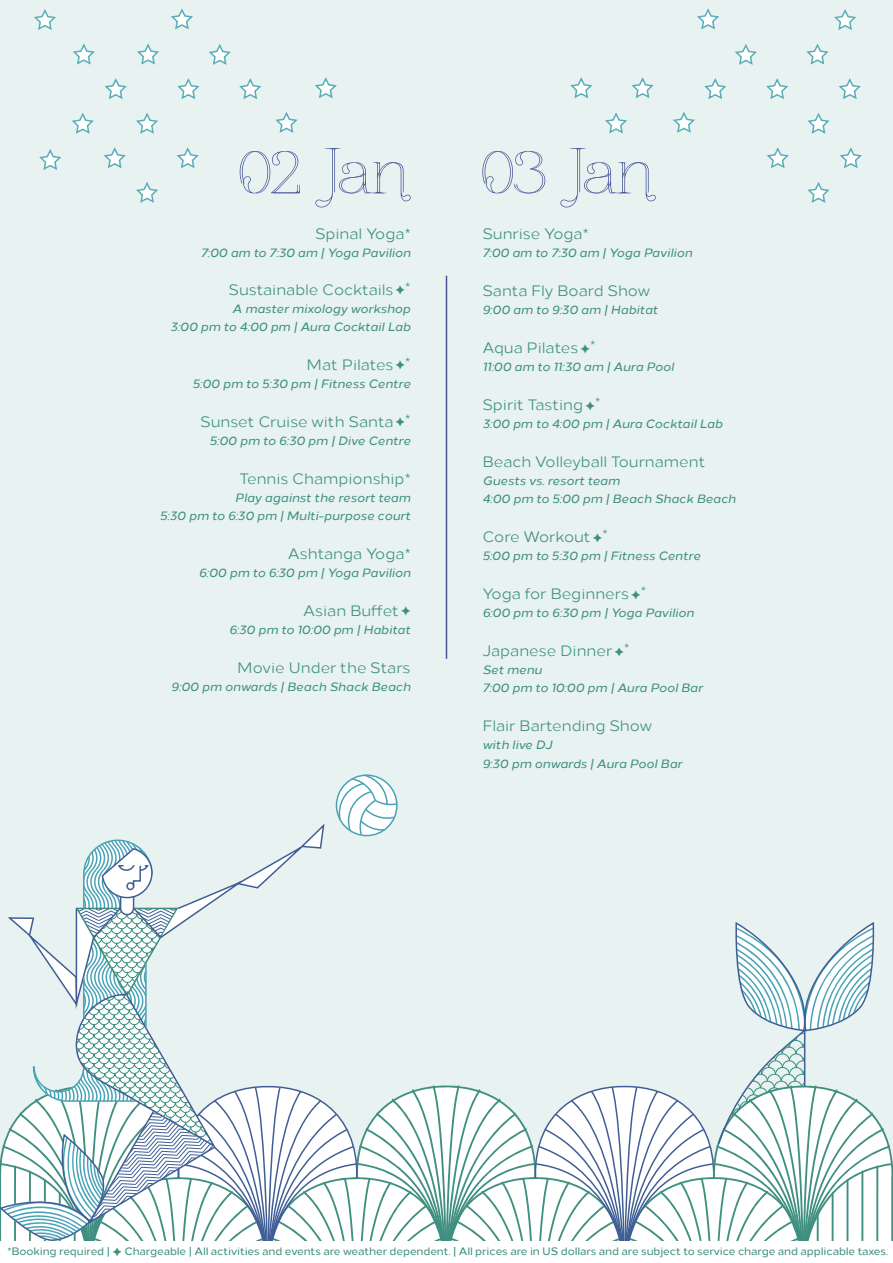
<style>
.page{position:relative;width:893px;height:1263px;background:#e7f2f1}
.page>*{position:absolute;margin:0;border:0;box-sizing:border-box;transform-origin:0 0}
.t1{font:15px "Loew";color:#409081}
.t2{font:13.5px "Loew";color:#409081}
.t3{font:italic 500 12px/18px "Loew";color:#409081}
.t4{font:500 10.65px "Loew";letter-spacing:-.01em;color:#409081}
</style>
<div class="page">
<svg style="left:240px;top:151px;width:60px;height:42px"></svg>
<svg style="left:315px;top:148px;width:96px;height:59px"></svg>
<svg style="left:482px;top:151px;width:63px;height:42px"></svg>
<svg style="left:560px;top:148px;width:96px;height:59px"></svg>
<svg style="left:137px;top:43px;width:22px;height:22px"></svg>
<svg style="left:105px;top:78px;width:22px;height:21px"></svg>
<svg style="left:136px;top:113px;width:22px;height:21px"></svg>
<svg style="left:103px;top:147px;width:23px;height:22px"></svg>
<svg style="left:136px;top:182px;width:22px;height:21px"></svg>
<svg style="left:73px;top:43px;width:22px;height:22px"></svg>
<svg style="left:72px;top:113px;width:22px;height:21px"></svg>
<svg style="left:34px;top:9px;width:22px;height:21px"></svg>
<svg style="left:171px;top:8px;width:22px;height:22px"></svg>
<svg style="left:177px;top:147px;width:22px;height:22px"></svg>
<svg style="left:177px;top:78px;width:23px;height:21px"></svg>
<svg style="left:209px;top:44px;width:22px;height:21px"></svg>
<svg style="left:239px;top:78px;width:23px;height:21px"></svg>
<svg style="left:806px;top:43px;width:23px;height:22px"></svg>
<svg style="left:839px;top:78px;width:22px;height:21px"></svg>
<svg style="left:807px;top:113px;width:23px;height:21px"></svg>
<svg style="left:840px;top:147px;width:22px;height:22px"></svg>
<svg style="left:807px;top:182px;width:23px;height:21px"></svg>
<svg style="left:834px;top:9px;width:22px;height:21px"></svg>
<svg style="left:697px;top:8px;width:22px;height:22px"></svg>
<svg style="left:767px;top:147px;width:22px;height:22px"></svg>
<svg style="left:766px;top:78px;width:22px;height:21px"></svg>
<svg style="left:735px;top:44px;width:22px;height:21px"></svg>
<svg style="left:704px;top:78px;width:23px;height:21px"></svg>
<svg style="left:605px;top:112px;width:22px;height:22px"></svg>
<svg style="left:673px;top:112px;width:22px;height:21px"></svg>
<svg style="left:275px;top:112px;width:23px;height:21px"></svg>
<svg style="left:570px;top:77px;width:23px;height:21px"></svg>
<svg style="left:631px;top:77px;width:23px;height:21px"></svg>
<svg style="left:315px;top:77px;width:22px;height:21px"></svg>
<svg style="left:39px;top:149px;width:22px;height:21px"></svg>
<svg style="left:0;top:774px;width:893px;height:467px"></svg>
<div style="left:0;top:1241px;width:893px;height:22px;background:#fff"></div>
<hr style="left:446px;top:276px;width:1px;height:383px;background:#475496">
<p class="t1" style="left:315px;top:222px;width:97px">Spinal Yoga*</p>
<p class="t3" style="left:201px;top:243px;width:211px">7:00 am to 7:30 am | Yoga Pavilion</p>
<p class="t1" style="left:228px;top:278px;width:167px">Sustainable Cocktails</p>
<p class="t2" style="left:396px;top:277px;width:16px">✦*</p>
<p class="t3" style="left:170px;top:299px;width:242px;text-align:right">A master mixology workshop<br>3:00 pm to 4:00 pm | Aura Cocktail Lab</p>
<p class="t1" style="left:307px;top:353px;width:88px">Mat Pilates</p>
<p class="t2" style="left:396px;top:352px;width:16px">✦*</p>
<p class="t3" style="left:192px;top:374px;width:220px">5:00 pm to 5:30 pm | Fitness Centre</p>
<p class="t1" style="left:200px;top:410px;width:195px">Sunset Cruise with Santa</p>
<p class="t2" style="left:396px;top:409px;width:16px">✦*</p>
<p class="t3" style="left:210px;top:431px;width:203px">5:00 pm to 6:30 pm | Dive Centre</p>
<p class="t1" style="left:240px;top:467px;width:173px">Tennis Championship*</p>
<p class="t3" style="left:160px;top:488px;width:252px;text-align:right">Play against the resort team<br>5:30 pm to 6:30 pm | Multi-purpose court</p>
<p class="t1" style="left:288px;top:542px;width:124px">Ashtanga Yoga*</p>
<p class="t3" style="left:199px;top:563px;width:213px">6:00 pm to 6:30 pm | Yoga Pavilion</p>
<p class="t1" style="left:303px;top:599px;width:97px">Asian Buffet</p>
<p class="t3" style="left:229px;top:620px;width:183px">6:30 pm to 10:00 pm | Habitat</p>
<p class="t1" style="left:237px;top:656px;width:175px">Movie Under the Stars</p>
<p class="t3" style="left:171px;top:677px;width:241px">9:00 pm onwards | Beach Shack Beach</p>
<p class="t1" style="left:482px;top:222px;width:108px">Sunrise Yoga*</p>
<p class="t3" style="left:482px;top:243px;width:211px">7:00 am to 7:30 am | Yoga Pavilion</p>
<p class="t1" style="left:482px;top:279px;width:169px">Santa Fly Board Show</p>
<p class="t3" style="left:482px;top:300px;width:177px">9:00 am to 9:30 am | Habitat</p>
<p class="t1" style="left:482px;top:336px;width:97px">Aqua Pilates</p>
<p class="t2" style="left:580px;top:335px;width:16px">✦*</p>
<p class="t3" style="left:482px;top:357px;width:193px">11:00 am to 11:30 am | Aura Pool</p>
<p class="t1" style="left:482px;top:393px;width:102px">Spirit Tasting</p>
<p class="t2" style="left:585px;top:392px;width:16px">✦*</p>
<p class="t3" style="left:482px;top:414px;width:242px">3:00 pm to 4:00 pm | Aura Cocktail Lab</p>
<p class="t1" style="left:482px;top:450px;width:225px">Beach Volleyball Tournament</p>
<p class="t3" style="left:482px;top:471px;width:255px">Guests vs. resort team<br>4:00 pm to 5:00 pm | Beach Shack Beach</p>
<p class="t1" style="left:482px;top:525px;width:110px">Core Workout</p>
<p class="t2" style="left:593px;top:524px;width:16px">✦*</p>
<p class="t3" style="left:482px;top:546px;width:220px">5:00 pm to 5:30 pm | Fitness Centre</p>
<p class="t1" style="left:482px;top:582px;width:148px">Yoga for Beginners</p>
<p class="t2" style="left:631px;top:581px;width:16px">✦*</p>
<p class="t3" style="left:482px;top:603px;width:213px">6:00 pm to 6:30 pm | Yoga Pavilion</p>
<p class="t1" style="left:482px;top:639px;width:131px">Japanese Dinner</p>
<p class="t2" style="left:614px;top:638px;width:16px">✦*</p>
<p class="t3" style="left:482px;top:660px;width:222px">Set menu<br>7:00 pm to 10:00 pm | Aura Pool Bar</p>
<p class="t1" style="left:482px;top:714px;width:171px">Flair Bartending Show</p>
<p class="t3" style="left:482px;top:735px;width:201px">with live DJ<br>9:30 pm onwards | Aura Pool Bar</p>
<p class="t4" style="left:7px;top:1243px;width:882px">*Booking required | ✦ Chargeable | All activities and events are weather dependent. | All prices are in US dollars and are subject to service charge and applicable taxes.</p>
</div>
